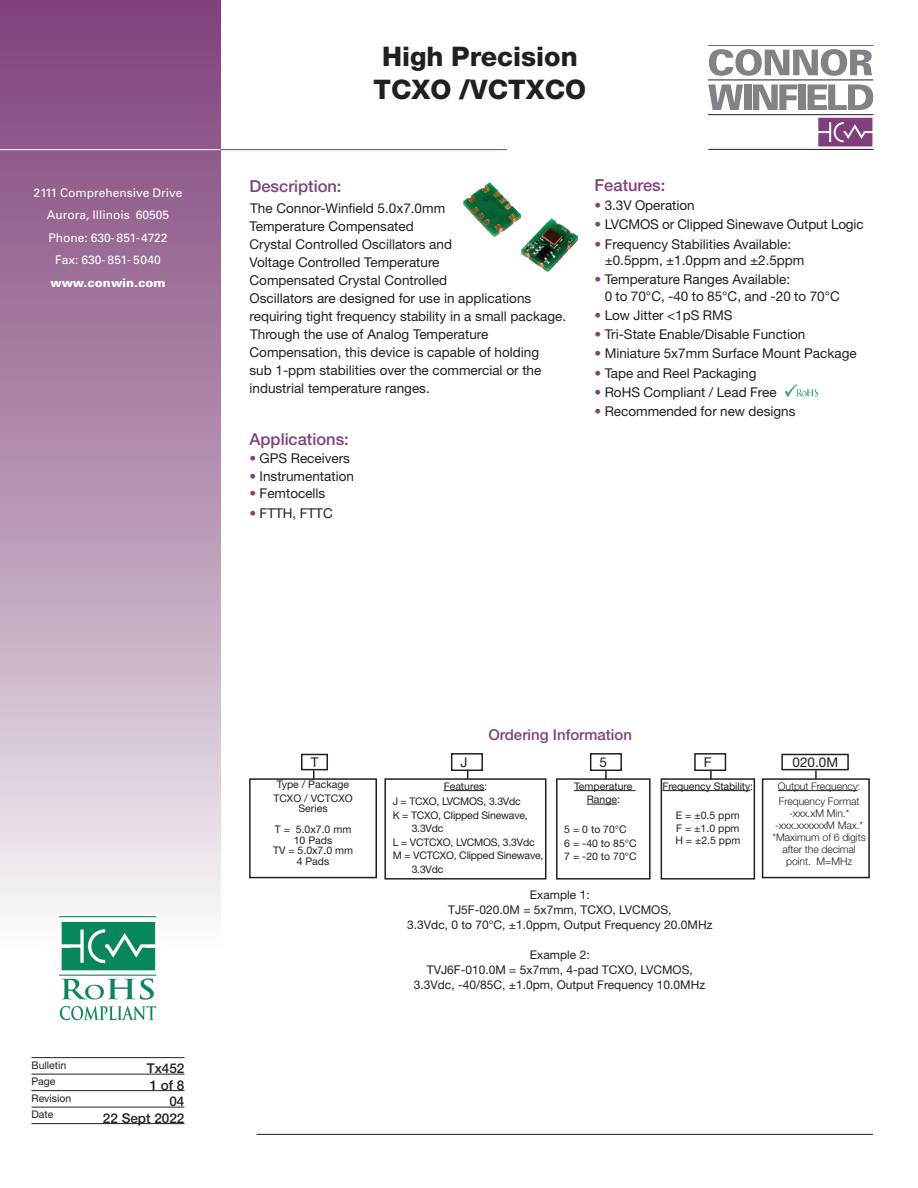
<style>
.page{position:relative;width:918px;height:1188px;background:#fff}
.page>*{position:absolute;margin:0;border:0;box-sizing:border-box;transform-origin:0 0}
.Product_Group{font:800 27px "Helvetica Neue";color:#231f20}
.Subhead_2{font:500 16.5px "Helvetica Neue";color:#81407d}
.Subhead_2_Centered{font:500 15px "Helvetica Neue";color:#81407d}
.Body_text_9_12{font:13.5px/18px "Helvetica Neue";color:#231f20}
.Bullet_9_11{font:13.5px/16.5px "Helvetica Neue";color:#231f20}
.ID_2{font:500 13.5px "Helvetica Neue";color:#231f20}
.Body_text_9_12-2{font:12px/15px "Helvetica Neue";color:#231f20;text-align:center}
.t1{font:12px "Univers";color:#fff}
.t2{font:900 12px "Univers";color:#fff}
.Body_text_9_12-3{font:10.5px/10.5px "Helvetica Neue";letter-spacing:-.01em;color:#231f20;text-align:center}
.Body_text_9_12-4{font:300 10.5px/12px "Helvetica Neue";letter-spacing:-.01em;color:#231f20;text-align:center}
.ID_1{font:10.5px "Helvetica Neue";color:#231f20}
.s1{color:#81407d}
</style>
<div class="page">
<hr style="left:256px;top:1134px;width:617px;height:1px;background:#231f20">
<img style="left:0;top:0;width:221px;height:1125px">
<svg style="left:709px;top:49px;width:163px;height:27px"></svg>
<svg style="left:708px;top:84px;width:35px;height:26px"></svg>
<div style="left:744px;top:84px;width:7px;height:26px;background:#808285"></div>
<svg style="left:753px;top:84px;width:44px;height:26px"></svg>
<div style="left:799px;top:84px;width:7px;height:26px;background:#808285"></div>
<svg style="left:808px;top:84px;width:65px;height:26px"></svg>
<hr style="left:708px;top:45px;width:165px;height:1px;background:#231f20">
<hr style="left:708px;top:80px;width:165px;height:1px;background:#231f20">
<hr style="left:708px;top:114px;width:165px;height:1px;background:#231f20">
<svg style="left:818px;top:118px;width:54px;height:28px;background:#93598e"></svg>
<hr style="left:708px;top:149px;width:165px;height:1px;background:#231f20">
<hr style="left:220px;top:149px;width:287px;height:1px;background:#81407d">
<hr style="left:0;top:149px;width:220px;height:1px;background:#fff">
<hr style="left:32px;top:1057px;width:152px;height:1px;background:#231f20">
<hr style="left:32px;top:1074px;width:152px;height:1px;background:#231f20">
<hr style="left:32px;top:1090px;width:152px;height:1px;background:#231f20">
<hr style="left:32px;top:1107px;width:152px;height:1px;background:#231f20">
<hr style="left:32px;top:1123px;width:152px;height:1px;background:#231f20">
<img style="left:58px;top:914px;width:100px;height:109px">
<img style="left:785px;top:385px;width:33px;height:12px">
<div style="left:249px;top:778px;width:128px;height:100px;border:2px solid #231f20"></div>
<hr style="left:778px;top:790px;width:80px;height:1px;background:#231f20">
<div style="left:762px;top:778px;width:108px;height:100px;border:2px solid #231f20"></div>
<div style="left:301px;top:754px;width:27px;height:16px;border:2px solid #231f20"></div>
<div style="left:781px;top:754px;width:68px;height:16px;border:2px solid #231f20"></div>
<svg style="left:313px;top:770px;width:2px;height:9px"></svg>
<hr style="left:662px;top:790px;width:88px;height:1px;background:#231f20">
<div style="left:661px;top:778px;width:94px;height:102px;border:2px solid #231f20"></div>
<hr style="left:444px;top:790px;width:40px;height:1px;background:#231f20">
<div style="left:384px;top:778px;width:162px;height:102px;border:2px solid #231f20"></div>
<hr style="left:574px;top:790px;width:61px;height:1px;background:#231f20">
<hr style="left:587px;top:804px;width:30px;height:1px;background:#231f20">
<div style="left:556px;top:778px;width:95px;height:102px;border:2px solid #231f20"></div>
<div style="left:694px;top:753px;width:32px;height:18px;border:2px solid #231f20"></div>
<div style="left:451px;top:753px;width:32px;height:18px;border:2px solid #231f20"></div>
<div style="left:590px;top:753px;width:32px;height:18px;border:2px solid #231f20"></div>
<svg style="left:605px;top:770px;width:2px;height:9px"></svg>
<svg style="left:710px;top:770px;width:2px;height:9px"></svg>
<svg style="left:815px;top:770px;width:2px;height:9px"></svg>
<img style="left:463px;top:182px;width:116px;height:90px">
<p class="t1" style="left:33px;top:185px;width:151px">2111 Comprehensive Drive</p>
<p class="t1" style="left:47px;top:208px;width:124px">Aurora, Illinois 60505</p>
<p class="t1" style="left:49px;top:230px;width:120px">Phone: 630-851-4722</p>
<p class="t1" style="left:55px;top:253px;width:107px">Fax: 630- 851- 5040</p>
<p class="t2" style="left:50px;top:275px;width:117px">www.conwin.com</p>
<p class="Product_Group" style="left:382px;top:40px;width:197px">High Precision</p>
<p class="Product_Group" style="left:374px;top:73px;width:214px">TCXO /VCTXCO</p>
<p class="Subhead_2" style="left:250px;top:176px;width:94px">Description:</p>
<p class="Body_text_9_12" style="left:250px;top:199px;width:318px">The Connor-Winfield 5.0x7.0mm<br>Temperature Compensated<br>Crystal Controlled Oscillators and<br>Voltage Controlled Temperature<br>Compensated Crystal Controlled<br>Oscillators are designed for use in applications requiring tight frequency stability in a small package.</p>
<p class="Body_text_9_12" style="left:250px;top:325px;width:293px">Through the use of Analog Temperature Compensation, this device is capable of holding sub 1-ppm stabilities over the commercial or the industrial temperature ranges.</p>
<p class="Subhead_2" style="left:250px;top:430px;width:101px">Applications:</p>
<p class="Bullet_9_11" style="left:250px;top:450px;width:102px"><span class="s1">•</span> GPS Receivers</p>
<p class="Bullet_9_11" style="left:250px;top:467px;width:106px"><span class="s1">•</span> Instrumentation</p>
<p class="Bullet_9_11" style="left:250px;top:485px;width:77px"><span class="s1">•</span> Femtocells</p>
<p class="Bullet_9_11" style="left:250px;top:504px;width:85px"><span class="s1">•</span> FTTH, FTTC</p>
<p class="Subhead_2" style="left:595px;top:175px;width:72px">Features:</p>
<p class="Bullet_9_11" style="left:595px;top:197px;width:102px"><span class="s1">•</span> 3.3V Operation</p>
<p class="Bullet_9_11" style="left:595px;top:216px;width:271px"><span class="s1">•</span> LVCMOS or Clipped Sinewave Output Logic</p>
<p class="Bullet_9_11" style="left:605px;top:235px;width:201px;text-indent:-10px"><span class="s1">•</span> Frequency Stabilities Available: ±0.5ppm, ±1.0ppm and ±2.5ppm</p>
<p class="Bullet_9_11" style="left:605px;top:271px;width:237px;text-indent:-10px"><span class="s1">•</span> Temperature Ranges Available:<br>0 to 70°C, -40 to 85°C, and -20 to 70°C</p>
<p class="Bullet_9_11" style="left:595px;top:307px;width:140px"><span class="s1">•</span> Low Jitter &lt;1pS RMS</p>
<p class="Bullet_9_11" style="left:595px;top:326px;width:212px"><span class="s1">•</span> Tri-State Enable/Disable Function</p>
<p class="Bullet_9_11" style="left:595px;top:345px;width:264px"><span class="s1">•</span> Miniature 5x7mm Surface Mount Package</p>
<p class="Bullet_9_11" style="left:595px;top:364px;width:164px"><span class="s1">•</span> Tape and Reel Packaging</p>
<p class="Bullet_9_11" style="left:595px;top:384px;width:184px"><span class="s1">•</span> RoHS Compliant / Lead Free</p>
<p class="Bullet_9_11" style="left:595px;top:403px;width:203px"><span class="s1">•</span> Recommended for new designs</p>
<p class="ID_1" style="left:32px;top:1059px;width:36px">Bulletin</p>
<p class="ID_2" style="left:147px;top:1060px;width:39px">Tx452</p>
<p class="ID_1" style="left:32px;top:1075px;width:26px">Page</p>
<p class="ID_2" style="left:150px;top:1077px;width:36px">1 of 8</p>
<p class="ID_1" style="left:32px;top:1092px;width:41px">Revision</p>
<p class="ID_2" style="left:169px;top:1093px;width:17px">04</p>
<p class="ID_1" style="left:32px;top:1108px;width:23px">Date</p>
<p class="ID_2" style="left:103px;top:1110px;width:83px">22 Sept 2022</p>
<p class="Subhead_2_Centered" style="left:488px;top:726px;width:145px">Ordering Information</p>
<p class="Body_text_9_12" style="left:461px;top:753px;width:9px">J</p>
<p class="Body_text_9_12" style="left:600px;top:753px;width:9px">5</p>
<p class="Body_text_9_12" style="left:704px;top:753px;width:9px">F</p>
<p class="Body_text_9_12" style="left:311px;top:753px;width:9px">T</p>
<p class="Body_text_9_12" style="left:793px;top:753px;width:47px">020.0M</p>
<p class="Body_text_9_12-3" style="left:277px;top:779px;width:74px">Type / Package</p>
<p class="Body_text_9_12-3" style="left:273px;top:792px;width:81px">TCXO / VCTCXO</p>
<p class="Body_text_9_12-3" style="left:298px;top:803px;width:31px">Series</p>
<p class="Body_text_9_12-3" style="left:273px;top:824px;width:82px">T = 5.0x7.0 mm<br>10 Pads<br>TV = 5.0x7.0 mm<br>4 Pads</p>
<p class="Body_text_9_12-3" style="left:444px;top:780px;width:45px">Features:</p>
<p class="Body_text_9_12-3" style="left:393px;top:796px;width:130px">J = TCXO, LVCMOS, 3.3Vdc</p>
<p class="Body_text_9_12-3" style="left:412px;top:808px;width:118px;line-height:13.5px;text-align:left;text-indent:-19px">K = TCXO, Clipped Sinewave,<br>3.3Vdc</p>
<p class="Body_text_9_12-3" style="left:393px;top:836px;width:144px">L = VCTCXO, LVCMOS, 3.3Vdc</p>
<p class="Body_text_9_12-3" style="left:412px;top:848px;width:133px;line-height:13.5px;text-align:left;text-indent:-19px">M = VCTCXO, Clipped Sinewave,<br>3.3Vdc</p>
<p class="Body_text_9_12-3" style="left:574px;top:779px;width:60px;line-height:13.5px">Temperature<br>Range:</p>
<p class="Body_text_9_12-3" style="left:564px;top:824px;width:64px">5 = 0 to 70°C</p>
<p class="Body_text_9_12-3" style="left:564px;top:837px;width:74px">6 = -40 to 85°C</p>
<p class="Body_text_9_12-3" style="left:564px;top:851px;width:74px">7 = -20 to 70°C</p>
<p class="Body_text_9_12-3" style="left:662px;top:780px;width:92px">Frequency Stability:</p>
<p class="Body_text_9_12-3" style="left:676px;top:809px;width:65px">E = ±0.5 ppm</p>
<p class="Body_text_9_12-3" style="left:676px;top:823px;width:65px">F = ±1.0 ppm</p>
<p class="Body_text_9_12-3" style="left:675px;top:835px;width:66px">H = ±2.5 ppm</p>
<p class="Body_text_9_12-2" style="left:530px;top:887px;width:61px">Example 1:</p>
<p class="Body_text_9_12-2" style="left:448px;top:902px;width:225px">TJ5F-020.0M = 5x7mm, TCXO, LVCMOS,</p>
<p class="Body_text_9_12-2" style="left:407px;top:917px;width:307px">3.3Vdc, 0 to 70°C, ±1.0ppm, Output Frequency 20.0MHz</p>
<p class="Body_text_9_12-2" style="left:530px;top:947px;width:61px">Example 2:</p>
<p class="Body_text_9_12-2" style="left:414px;top:962px;width:293px">TVJ6F-010.0M = 5x7mm, 4-pad TCXO, LVCMOS,<br>3.3Vdc, -40/85C, ±1.0pm, Output Frequency 10.0MHz</p>
<p class="Body_text_9_12-4" style="left:778px;top:780px;width:84px">Output Frequency:</p>
<p class="Body_text_9_12-4" style="left:779px;top:795px;width:82px">Frequency Format</p>
<p class="Body_text_9_12-4" style="left:789px;top:807px;width:62px">-xxx.xM Min.*</p>
<p class="Body_text_9_12-4" style="left:775px;top:819px;width:90px">-xxx.xxxxxxM Max.*</p>
<p class="Body_text_9_12-4" style="left:773px;top:831px;width:95px">*Maximum of 6 digits after the decimal point. M=MHz</p>
</div>
